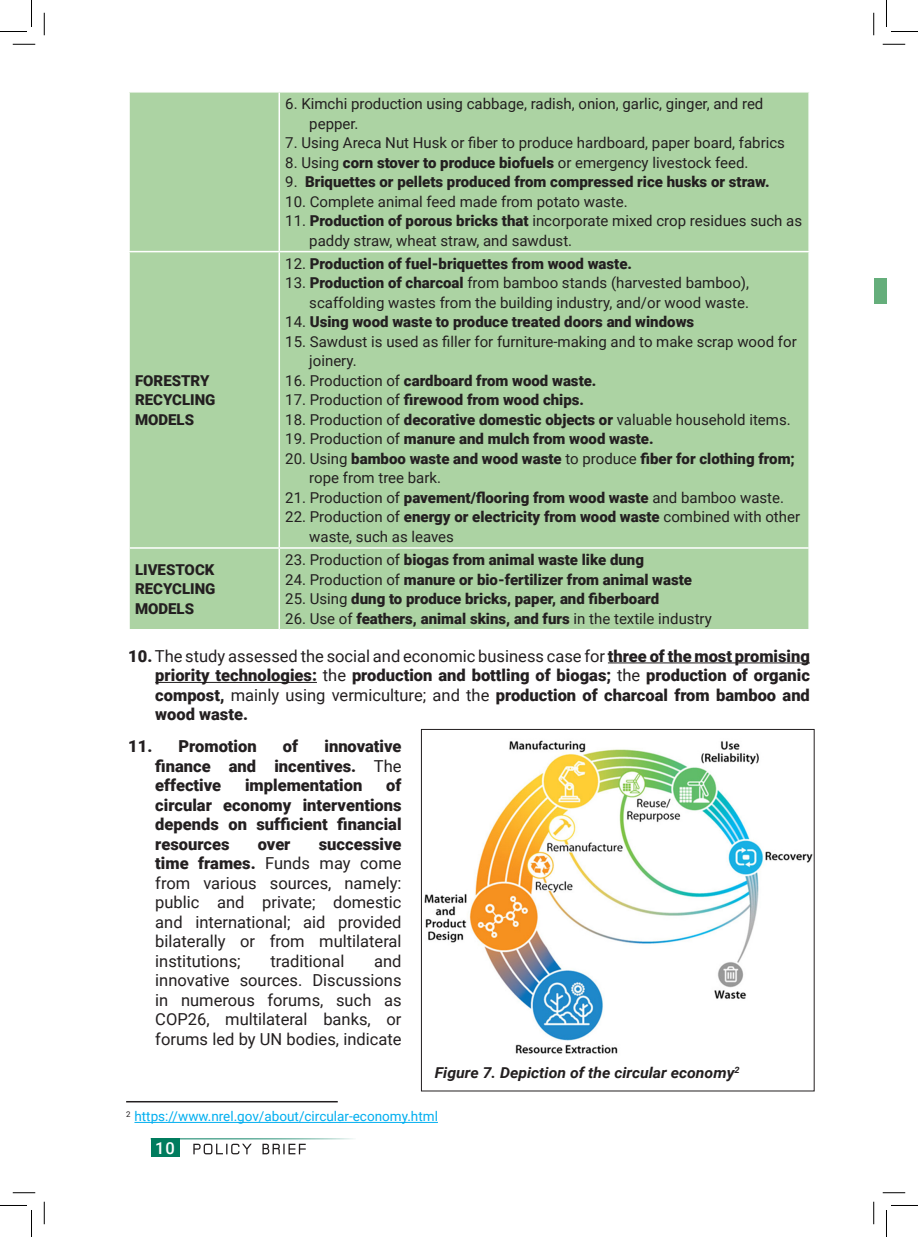
<style>
.page{position:relative;width:918px;height:1237px;background:#fff}
.page>*{position:absolute;margin:0;border:0;box-sizing:border-box;transform-origin:0 0}
.t1{font:900 16.5px/19.5px "Roboto";color:#231f20;text-align:justify}
.t2{font:16.5px/19.5px "Roboto";color:#231f20;text-align:justify}
.t3{font:500 16.5px "Roboto";color:#fff}
.t4{font:15px/19.5px "Roboto";color:#231f20}
.t5{font:900 15px/19.5px "Roboto";color:#231f20}
.t6{font:italic 700 15px "Roboto";color:#231f20;scale:1.05 1}
.t7{font:13.5px "Roboto";color:#00aeef}
.s1{font-weight:900}
.s2{font-weight:400}
</style>
<div class="page">
<svg style="left:193px;top:1143px;width:113px;height:11px"></svg>
<div style="left:151px;top:1138px;width:28px;height:19px;background:#007c5e"></div>
<hr style="left:151px;top:1138px;width:205px;height:1px;background:#007c5e">
<div style="left:130px;top:93px;width:678px;height:536px;background:#acd3a3"></div>
<hr style="left:278px;top:93px;width:2px;height:158px;background:#fff">
<hr style="left:128px;top:251px;width:151px;height:1px;background:#fff">
<hr style="left:279px;top:251px;width:531px;height:1px;background:#fff">
<hr style="left:278px;top:252px;width:2px;height:295px;background:#fff">
<hr style="left:128px;top:547px;width:151px;height:2px;background:#fff">
<hr style="left:279px;top:547px;width:531px;height:2px;background:#fff">
<hr style="left:278px;top:549px;width:2px;height:80px;background:#fff">
<hr style="left:608px;top:662px;width:202px;height:1px;background:#231f20">
<hr style="left:155px;top:682px;width:162px;height:1px;background:#231f20">
<img style="left:424px;top:740px;width:388px;height:314px">
<div style="left:421px;top:729px;width:393px;height:362px;border:1px solid #231f20"></div>
<hr style="left:126px;top:1101px;width:212px;height:1px;background:#231f20">
<hr style="left:134px;top:1122px;width:304px;height:1px;background:#00aeef">
<div style="left:873px;top:278px;width:13px;height:26px;background:#65ae7b"></div>
<svg style="left:13px;top:44px;width:22px;height:1px"></svg>
<svg style="left:882px;top:44px;width:23px;height:1px"></svg>
<svg style="left:13px;top:1192px;width:22px;height:1px"></svg>
<svg style="left:882px;top:1192px;width:23px;height:1px"></svg>
<svg style="left:44px;top:13px;width:1px;height:22px"></svg>
<svg style="left:44px;top:1201px;width:1px;height:23px"></svg>
<svg style="left:873px;top:13px;width:1px;height:22px"></svg>
<svg style="left:873px;top:1201px;width:1px;height:23px"></svg>
<svg style="left:0;top:0;width:32px;height:32px"></svg>
<svg style="left:0;top:1205px;width:32px;height:32px"></svg>
<svg style="left:886px;top:0;width:32px;height:32px"></svg>
<svg style="left:886px;top:1205px;width:32px;height:32px"></svg>
<p class="t5" style="left:135px;top:370px;width:82px">FORESTRY<br>RECYCLING<br>MODELS</p>
<p class="t4" style="left:309px;top:93px;width:455px;text-indent:-24px">6. Kimchi production using cabbage, radish, onion, garlic, ginger, and red pepper.</p>
<p class="t4" style="left:285px;top:132px;width:501px">7. Using Areca Nut Husk or fiber to produce hardboard, paper board, fabrics</p>
<p class="t4" style="left:285px;top:152px;width:464px">8. Using <span class="s1">corn stover to produce biofuels</span> or emergency livestock feed.</p>
<p class="t5" style="left:285px;top:171px;width:486px"><span class="s2">9.</span> Briquettes or pellets produced from compressed rice husks or straw.</p>
<p class="t4" style="left:285px;top:191px;width:344px">10. Complete animal feed made from potato waste.</p>
<p class="t4" style="left:309px;top:210px;width:494px;text-indent:-24px">11. <span class="s1">Production of porous bricks that</span> incorporate mixed crop residues such as paddy straw, wheat straw, and sawdust.</p>
<p class="t5" style="left:285px;top:253px;width:348px"><span class="s2">12.</span> Production of fuel-briquettes from wood waste.</p>
<p class="t4" style="left:285px;top:273px;width:465px;text-align:right">13. <span class="s1">Production of charcoal</span> from bamboo stands (harvested bamboo), scaffolding wastes from the building industry, and/or wood waste.</p>
<p class="t5" style="left:285px;top:312px;width:410px"><span class="s2">14.</span> Using wood waste to produce treated doors and windows</p>
<p class="t4" style="left:309px;top:331px;width:489px;text-indent:-24px">15. Sawdust is used as filler for furniture-making and to make scrap wood for joinery.</p>
<p class="t5" style="left:285px;top:370px;width:313px"><span class="s2">16. Production of</span> cardboard from wood waste.</p>
<p class="t5" style="left:285px;top:390px;width:300px"><span class="s2">17. Production of</span> firewood from wood chips.</p>
<p class="t4" style="left:285px;top:409px;width:507px">18. Production of <span class="s1">decorative domestic objects or</span> valuable household items.</p>
<p class="t5" style="left:285px;top:429px;width:370px"><span class="s2">19. Production of</span> manure and mulch from wood waste.</p>
<p class="t5" style="left:309px;top:448px;width:487px;text-indent:-24px"><span class="s2">20. Using</span> bamboo waste and wood waste <span class="s2">to produce</span> fiber for clothing from; <span class="s2">rope from tree bark.</span></p>
<p class="t4" style="left:285px;top:487px;width:500px">21. Production of <span class="s1">pavement/flooring from wood waste</span> and bamboo waste.</p>
<p class="t4" style="left:309px;top:507px;width:492px;text-indent:-24px">22. Production of <span class="s1">energy or electricity from wood waste</span> combined with other waste, such as leaves</p>
<p class="t5" style="left:285px;top:549px;width:360px"><span class="s2">23. Production of</span> biogas from animal waste like dung</p>
<p class="t5" style="left:285px;top:569px;width:408px"><span class="s2">24. Production of</span> manure or bio-fertilizer from animal waste</p>
<p class="t5" style="left:285px;top:588px;width:375px"><span class="s2">25. Using</span> dung to produce bricks, paper, and fiberboard</p>
<p class="t4" style="left:285px;top:608px;width:428px">26. Use of <span class="s1">feathers, animal skins, and furs</span> in the textile industry</p>
<p class="t1" style="left:155px;top:645px;width:656px;text-indent:-27px">10. <span class="s2">The study assessed the social and economic business case for</span> three of the most promising priority technologies: <span class="s2">the</span> production and bottling of biogas; <span class="s2">the</span> production of organic compost, <span class="s2">mainly using vermiculture; and the</span> production of charcoal from bamboo and wood waste.</p>
<p class="t1" style="left:128px;top:736px;width:130px">11. Promotion</p>
<p class="t1" style="left:283px;top:736px;width:17px">of</p>
<p class="t5" style="left:135px;top:559px;width:82px;text-align:justify">LIVESTOCK RECYCLING MODELS</p>
<p class="t1" style="left:155px;top:736px;width:248px;text-indent:169px">innovative finance and incentives. <span class="s2">The </span>effective</p>
<p class="t1" style="left:155px;top:775px;width:248px;text-indent:231px">of circular economy interventions depends on sufficient financial resources</p>
<p class="t1" style="left:245px;top:775px;width:119px">implementation</p>
<p class="t2" style="left:155px;top:833px;width:248px;text-indent:163px"><span class="s1">successive time frames.</span> Funds may come from various sources, namely: public and private; domestic and international; aid provided bilaterally or from multilateral institutions;</p>
<p class="t1" style="left:258px;top:833px;width:34px">over</p>
<p class="t2" style="left:155px;top:950px;width:248px;text-indent:219px">and innovative sources. Discussions in numerous forums, such as COP26, multilateral banks, or forums led by UN bodies, indicate</p>
<p class="t2" style="left:270px;top:950px;width:75px">traditional</p>
<p class="t6" style="left:435px;top:1062px;width:292px">Figure 7. Depiction of the circular economy<sup>2</sup></p>
<p class="t7" style="left:126px;top:1107px;width:313px"><sup>2</sup> https://www.nrel.gov/about/circular-economy.html</p>
<p class="t3" style="left:155px;top:1137px;width:21px">10</p>
</div>
